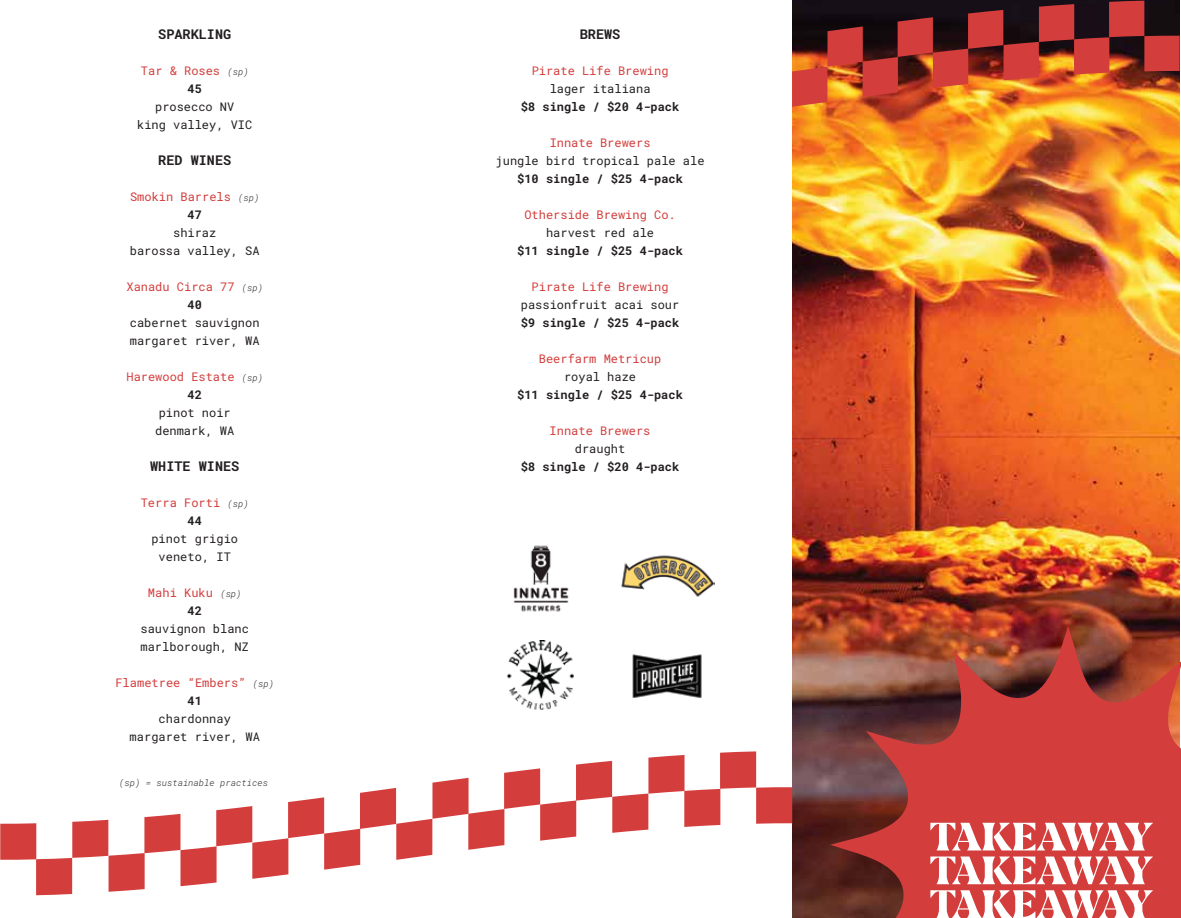
<style>
.page{position:relative;width:1181px;height:918px;background:#fff}
.page>*{position:absolute;margin:0;border:0;box-sizing:border-box;transform-origin:0 0}
.t1{font:13.5px "Roboto Mono";color:#231f20}
.t2{font:12px/18px "Roboto Mono";color:#231f20;text-align:center}
.t3{font:12px "Roboto Mono";color:#d33d3c}
.t4{font:italic 9px "Roboto Mono";letter-spacing:.005em;color:#231f20}
.s1{color:#d33d3c}
.s2{font-style:italic;font-size:9px}
</style>
<div class="page">
<img style="left:792px;top:0;width:387px;height:918px">
<img style="left:830px;top:626px;width:350px;height:292px">
<svg style="left:930px;top:857px;width:222px;height:27px"></svg>
<svg style="left:930px;top:890px;width:222px;height:28px"></svg>
<svg style="left:930px;top:823px;width:222px;height:27px"></svg>
<div style="left:1144px;top:36px;width:35px;height:35px;background:#d33d3c"></div>
<img style="left:792px;top:1px;width:352px;height:106px">
<img style="left:513px;top:545px;width:56px;height:67px">
<img style="left:621px;top:555px;width:93px;height:42px">
<img style="left:632px;top:654px;width:70px;height:44px">
<img style="left:507px;top:640px;width:67px;height:70px">
<div style="left:756px;top:787px;width:36px;height:37px;background:#d33d3c"></div>
<div style="left:0;top:823px;width:36px;height:37px;background:#d33d3c"></div>
<svg style="left:36px;top:751px;width:720px;height:144px"></svg>
<p class="t1" style="left:158px;top:25px;width:74px">SPARKLING</p>
<p class="t2" style="left:137px;top:62px;width:117px"><span class="s1">Tar &amp; Roses</span> <span class="s2">(sp)<br></span>45<br>prosecco NV<br>king valley, VIC</p>
<p class="t1" style="left:158px;top:151px;width:74px">RED WINES</p>
<p class="t2" style="left:130px;top:188px;width:131px"><span class="s1">Smokin Barrels</span> <span class="s2">(sp)<br></span>47<br>shiraz<br>barossa valley, SA</p>
<p class="t2" style="left:126px;top:278px;width:138px"><span class="s1">Xanadu Circa 77</span> <span class="s2">(sp)<br></span>40<br>cabernet sauvignon margaret river, WA</p>
<p class="t2" style="left:126px;top:368px;width:138px"><span class="s1">Harewood Estate</span> <span class="s2">(sp)<br></span>42<br>pinot noir<br>denmark, WA</p>
<p class="t1" style="left:150px;top:457px;width:91px">WHITE WINES</p>
<p class="t2" style="left:141px;top:494px;width:110px"><span class="s1">Terra Forti</span> <span class="s2">(sp)<br></span>44<br>pinot grigio veneto, IT</p>
<p class="t2" style="left:140px;top:584px;width:110px"><span class="s1">Mahi Kuku</span> <span class="s2">(sp)<br></span>42<br>sauvignon blanc marlborough, NZ</p>
<p class="t2" style="left:115px;top:674px;width:160px"><span class="s1">Flametree “Embers”</span> <span class="s2">(sp)<br></span>41<br>chardonnay<br>margaret river, WA</p>
<p class="t4" style="left:119px;top:777px;width:150px">(sp) = sustainable practices</p>
<p class="t1" style="left:580px;top:25px;width:42px">BREWS</p>
<p class="t3" style="left:531px;top:63px;width:138px">Pirate Life Brewing</p>
<p class="t2" style="left:521px;top:80px;width:160px">lager italiana<br>$8 single / $20 4-pack</p>
<p class="t3" style="left:549px;top:135px;width:102px">Innate Brewers</p>
<p class="t2" style="left:495px;top:152px;width:210px">jungle bird tropical pale ale $10 single / $25 4-pack</p>
<p class="t3" style="left:524px;top:207px;width:153px">Otherside Brewing Co.</p>
<p class="t2" style="left:517px;top:224px;width:167px">harvest red ale<br>$11 single / $25 4-pack</p>
<p class="t3" style="left:531px;top:279px;width:138px">Pirate Life Brewing</p>
<p class="t2" style="left:521px;top:296px;width:160px;text-align:left">passionfruit acai sour $9 single / $25 4-pack</p>
<p class="t3" style="left:539px;top:351px;width:124px">Beerfarm Metricup</p>
<p class="t2" style="left:517px;top:368px;width:167px">royal haze<br>$11 single / $25 4-pack</p>
<p class="t3" style="left:549px;top:423px;width:102px">Innate Brewers</p>
<p class="t2" style="left:521px;top:440px;width:160px">draught<br>$8 single / $20 4-pack</p>
</div>
